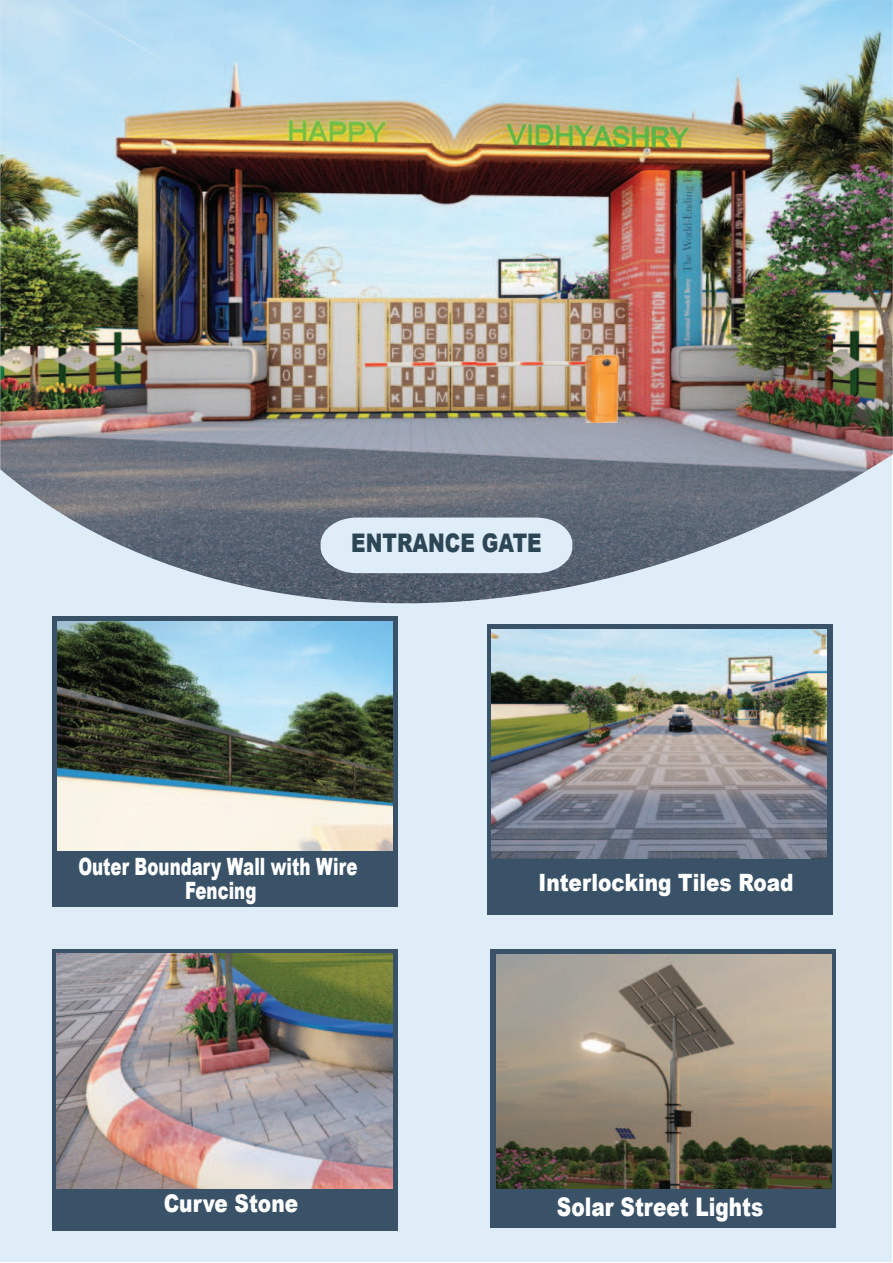
<style>
.page{position:relative;width:893px;height:1263px;background:#fff}
.page>*{position:absolute;margin:0;border:0;box-sizing:border-box;transform-origin:0 0}
.t1{font:900 25.65px "Arial";color:#fff;scale:.78 1}
.t2{font:900 25.65px "Arial";color:#2d4656;scale:.78 1}
.t3{font:900 24.3px "Arial";color:#fff;scale:.82 1}
.t4{font:900 23.85px/23.9px "Arial";color:#fff;text-align:center;scale:.7 1}
.t5{font:900 23.85px "Arial";color:#fff;scale:.84 1}
</style>
<div class="page">
<div style="left:1px;top:1px;width:891px;height:1261px;background:#dfedf8"></div>
<img style="left:0;top:0;width:893px;height:627px">
<svg style="left:321px;top:517px;width:251px;height:56px"></svg>
<div style="left:490px;top:949px;width:346px;height:278px;background:#395267"></div>
<div style="left:52px;top:949px;width:346px;height:281px;background:#395267"></div>
<div style="left:52px;top:616px;width:346px;height:291px;background:#395267"></div>
<div style="left:487px;top:624px;width:346px;height:291px;background:#395267"></div>
<img style="left:57px;top:954px;width:335px;height:234px">
<img style="left:58px;top:621px;width:334px;height:229px">
<img style="left:492px;top:629px;width:334px;height:229px">
<img style="left:472px;top:354px;width:147px;height:69px">
<img style="left:363px;top:358px;width:113px;height:16px">
<img style="left:497px;top:954px;width:334px;height:234px">
<p class="t2" style="left:351px;top:534px;width:245px">ENTRANCE GATE</p>
<p class="t4" style="left:78px;top:857px;width:400px">Outer Boundary Wall with Wire<br>Fencing</p>
<p class="t3" style="left:164px;top:1194px;width:165px">Curve Stone</p>
<p class="t5" style="left:538px;top:873px;width:305px">Interlocking Tiles Road</p>
<p class="t1" style="left:557px;top:1197px;width:266px">Solar Street Lights</p>
</div>
